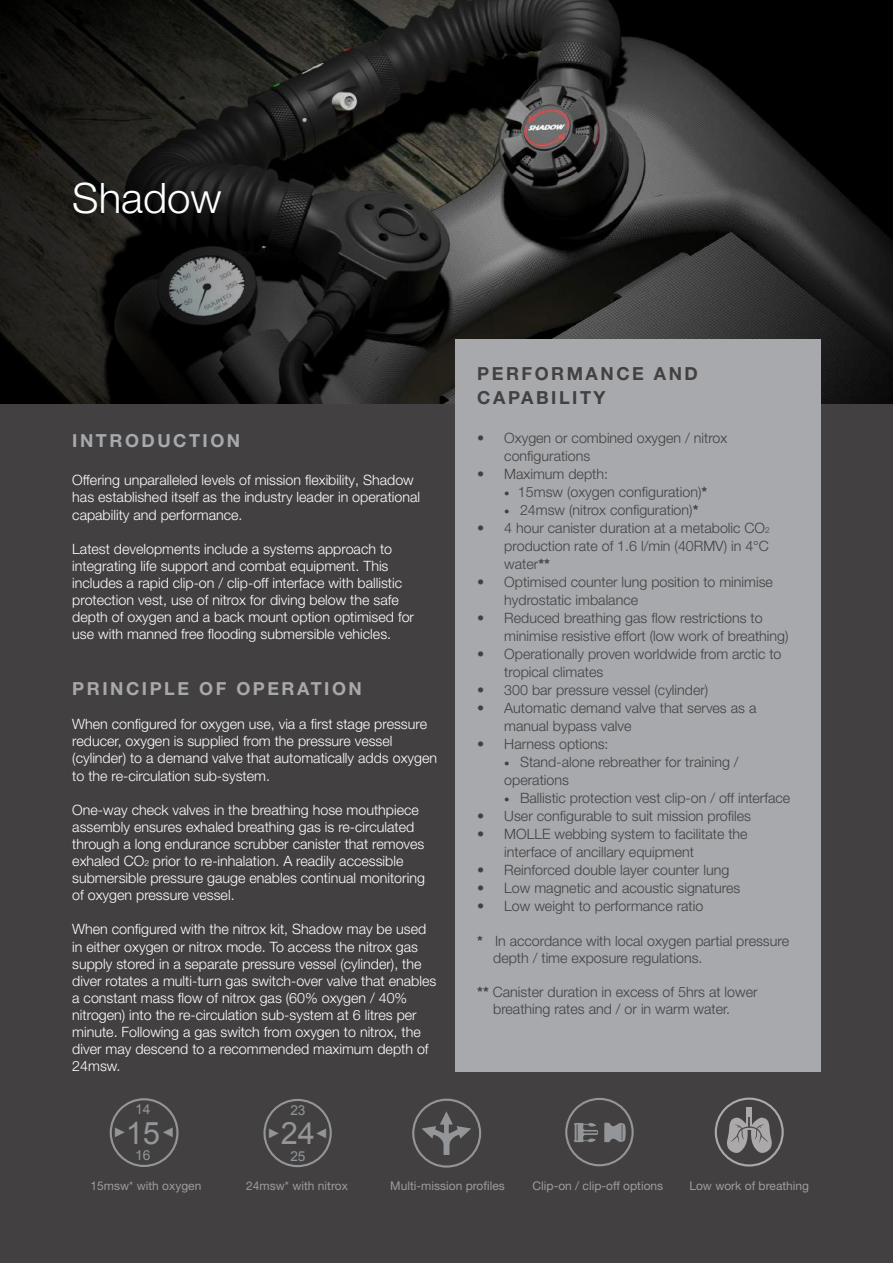
<style>
.page{position:relative;width:893px;height:1263px;background:#424041}
.page>*{position:absolute;margin:0;border:0;box-sizing:border-box;transform-origin:0 0}
.t1{font:300 42px "Helvetica Neue LT Pro";color:#fff}
.t2{font:31.05px "Arial";color:#939598}
.t3{font:30.75px "Arial";color:#939598}
.t4{font:700 18px "Helvetica Neue LT Pro";letter-spacing:.14em;color:#a8a9ad}
.t5{font:700 18px/24px "Helvetica Neue LT Pro";letter-spacing:.14em;color:#424041}
.t6{font:300 14.25px/17.1px "Helvetica Neue LT Pro";color:#fff}
.t7{font:300 14.25px/18px "Helvetica Neue LT Pro";color:#424041}
.t8{font:13.8px "Arial";color:#939598}
.t9{font:13.65px "Arial";color:#939598}
.t10{font:12px "Helvetica Neue LT Pro";color:#9d9d9e}
.s1{font-size:8.25px}
.s2{font-family:"Arial Narrow";font-weight:400;font-size:9px}
.s3{font-weight:700}
</style>
<div class="page">
<img style="left:714px;top:0;width:179px;height:404px">
<svg style="left:0;top:0;width:714px;height:404px"></svg>
<svg style="left:566px;top:1097px;width:68px;height:70px"></svg>
<svg style="left:412px;top:1098px;width:70px;height:70px"></svg>
<svg style="left:714px;top:1097px;width:70px;height:70px"></svg>
<div style="left:455px;top:339px;width:366px;height:732px;background:#a8a9ad"></div>
<svg style="left:109px;top:1098px;width:70px;height:69px"></svg>
<svg style="left:263px;top:1099px;width:69px;height:69px"></svg>
<h1 class="t1" style="left:72px;top:172px;width:151px">Shadow</h1>
<p class="t4" style="left:72px;top:429px;width:170px">INTRODUCTION</p>
<p class="t6" style="left:72px;top:471px;width:349px">Offering unparalleled levels of mission flexibility, Shadow has established itself as the industry leader in operational capability and performance.</p>
<p class="t6" style="left:72px;top:540px;width:343px">Latest developments include a systems approach to integrating life support and combat equipment. This includes a rapid clip-on / clip-off interface with ballistic protection vest, use of nitrox for diving below the safe depth of oxygen and a back mount option optimised for use with manned free flooding submersible vehicles.</p>
<p class="t4" style="left:72px;top:677px;width:291px">PRINCIPLE OF OPERATION</p>
<p class="t6" style="left:72px;top:715px;width:366px">When configured for oxygen use, via a first stage pressure reducer, oxygen is supplied from the pressure vessel (cylinder) to a demand valve that automatically adds oxygen to the re-circulation sub-system.</p>
<p class="t6" style="left:72px;top:801px;width:354px">One-way check valves in the breathing hose mouthpiece assembly ensures exhaled breathing gas is re-circulated through a long endurance scrubber canister that removes exhaled CO<span class="s1">2</span> prior to re-inhalation. A readily accessible submersible pressure gauge enables continual monitoring of oxygen pressure vessel.</p>
<p class="t6" style="left:72px;top:920px;width:365px">When configured with the nitrox kit, Shadow may be used in either oxygen or nitrox mode. To access the nitrox gas supply stored in a separate pressure vessel (cylinder), the diver rotates a multi-turn gas switch-over valve that enables a constant mass flow of nitrox gas (60% oxygen / 40% nitrogen) into the re-circulation sub-system at 6 litres per minute. Following a gas switch from oxygen to nitrox, the diver may descend to a recommended maximum depth of 24msw.</p>
<p class="t8" style="left:135px;top:1100px;width:17px">14</p>
<h2 class="t2" style="left:126px;top:1112px;width:36px">15</h2>
<p class="t8" style="left:135px;top:1146px;width:17px">16</p>
<p class="t8" style="left:113px;top:1123px;width:15px">►</p>
<p class="t9" style="left:290px;top:1101px;width:17px">23</p>
<h3 class="t3" style="left:281px;top:1113px;width:36px">24</h3>
<p class="t9" style="left:290px;top:1147px;width:17px">25</p>
<p class="t9" style="left:267px;top:1124px;width:15px">►</p>
<p class="t5" style="left:477px;top:361px;width:222px">PERFORMANCE AND<br>CAPABILITY</p>
<p class="t7" style="left:504px;top:429px;width:225px;text-indent:-27px">• Oxygen or combined oxygen / nitrox configurations</p>
<p class="t7" style="left:477px;top:465px;width:132px">• Maximum depth:</p>
<p class="t7" style="left:504px;top:483px;width:204px"><span class="s2">●</span> 15msw (oxygen configuration)<span class="s3">*</span></p>
<p class="t7" style="left:504px;top:501px;width:196px"><span class="s2">●</span> 24msw (nitrox configuration)<span class="s3">*</span></p>
<p class="t7" style="left:504px;top:519px;width:267px;text-align:justify;text-indent:-27px">• 4 hour canister duration at a metabolic CO<span class="s1">2 </span>production rate of 1.6 l/min (40RMV) in 4°C water<span class="s3">**</span></p>
<p class="t7" style="left:504px;top:573px;width:270px;text-indent:-27px">• Optimised counter lung position to minimise hydrostatic imbalance</p>
<p class="t7" style="left:504px;top:609px;width:286px;text-indent:-27px">• Reduced breathing gas flow restrictions to minimise resistive effort (low work of breathing)</p>
<p class="t7" style="left:504px;top:645px;width:279px;text-indent:-27px">• Operationally proven worldwide from arctic to tropical climates</p>
<p class="t7" style="left:477px;top:681px;width:233px">• 300 bar pressure vessel (cylinder)</p>
<p class="t7" style="left:504px;top:699px;width:254px;text-indent:-27px">• Automatic demand valve that serves as a manual bypass valve</p>
<p class="t7" style="left:477px;top:735px;width:133px">• Harness options:</p>
<p class="t7" style="left:504px;top:753px;width:236px"><span class="s2">●</span> Stand-alone rebreather for training / operations</p>
<p class="t7" style="left:504px;top:789px;width:287px"><span class="s2">●</span> Ballistic protection vest clip-on / off interface</p>
<p class="t7" style="left:477px;top:807px;width:275px">• User configurable to suit mission profiles</p>
<p class="t7" style="left:504px;top:825px;width:245px;text-indent:-27px">• MOLLE webbing system to facilitate the interface of ancillary equipment</p>
<p class="t7" style="left:477px;top:861px;width:253px">• Reinforced double layer counter lung</p>
<p class="t7" style="left:477px;top:879px;width:264px">• Low magnetic and acoustic signatures</p>
<p class="t7" style="left:477px;top:897px;width:228px">• Low weight to performance ratio</p>
<p class="t7" style="left:493px;top:931px;width:297px;line-height:17.1px;text-indent:-16px"><span class="s3">*</span> In accordance with local oxygen partial pressure depth / time exposure regulations.</p>
<p class="t7" style="left:493px;top:983px;width:266px;line-height:17.1px;text-indent:-16px"><span class="s3">**</span> Canister duration in excess of 5hrs at lower breathing rates and / or in warm water.</p>
<p class="t10" style="left:90px;top:1179px;width:112px">15msw* with oxygen</p>
<p class="t10" style="left:533px;top:1179px;width:132px">Clip-on / clip-off options</p>
<p class="t10" style="left:246px;top:1178px;width:103px">24msw* with nitrox</p>
<p class="t10" style="left:390px;top:1179px;width:116px">Multi-mission profiles</p>
<p class="t10" style="left:689px;top:1179px;width:121px">Low work of breathing</p>
</div>
